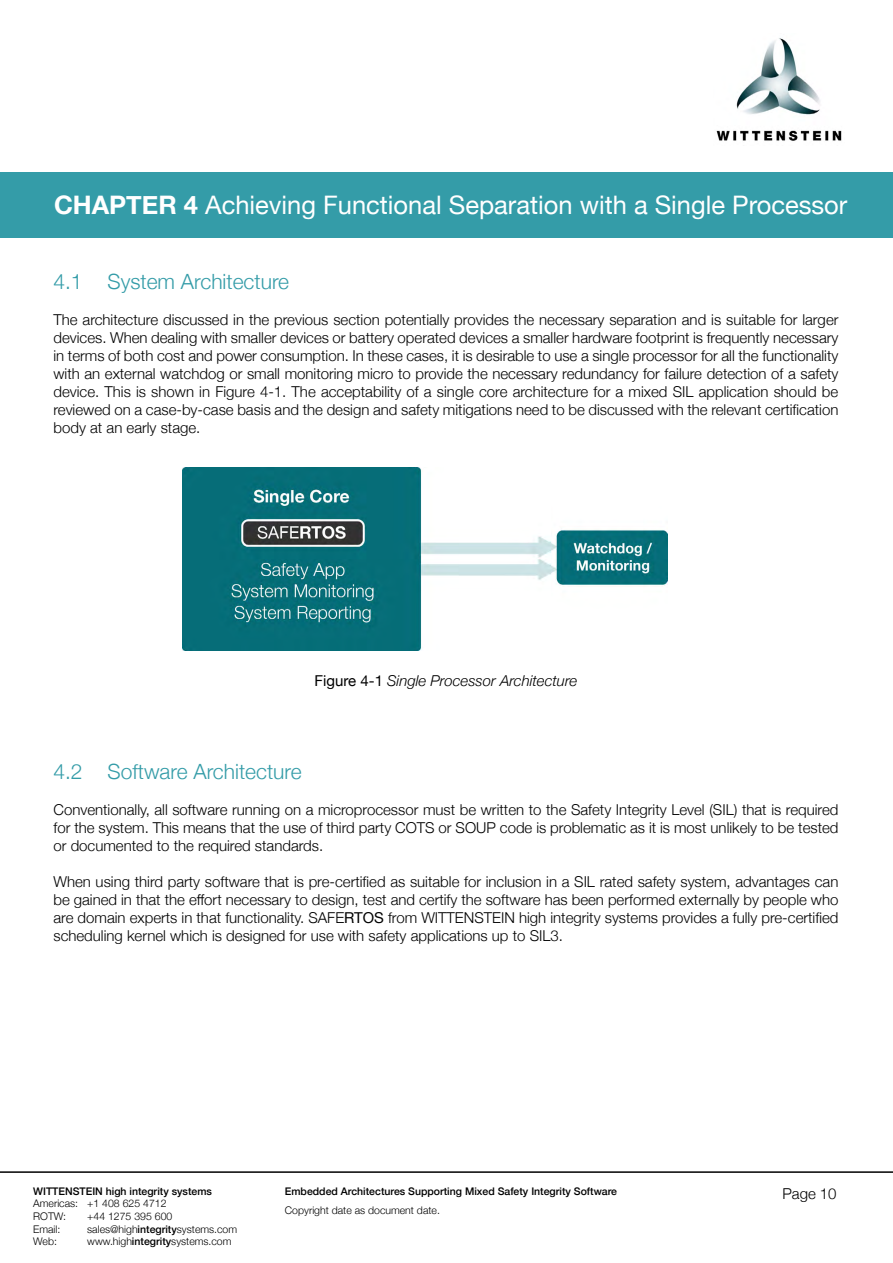
<style>
.page{position:relative;width:893px;height:1263px;background:#fff}
.page>*{position:absolute;margin:0;border:0;box-sizing:border-box;transform-origin:0 0}
.t1{font:25.5px "Helvetica Neue";color:#fff}
.t2{font:300 21px "Helvetica Neue";color:#349ca8}
.t3{font:300 15px/18px "Helvetica Neue";color:#000;text-align:justify}
.t4{font:italic 300 15px "Helvetica Neue";color:#000}
.t5{font:300 10.5px/12.6px "Helvetica Neue";color:#000}
.t6{font:500 10.5px "Helvetica Neue";color:#000}
.s1{font-weight:700}
.s2{font-weight:400;font-style:normal}
.s3{font-weight:400}
.s4{font-weight:500}
</style>
<div class="page">
<div style="left:0;top:173px;width:893px;height:65px;background:#349ca8"></div>
<img style="left:716px;top:38px;width:126px;height:103px">
<hr style="left:0;top:1171px;width:893px;height:2px;background:#000">
<img style="left:183px;top:467px;width:485px;height:184px">
<h1 class="t1" style="left:54px;top:187px;width:795px"><span class="s1">CHAPTER 4</span> Achieving Functional Separation with a Single Processor</h1>
<h2 class="t2" style="left:53px;top:265px;width:237px">4.1 System Architecture</h2>
<p class="t3" style="left:53px;top:310px;width:787px">The architecture discussed in the previous section potentially provides the necessary separation and is suitable for larger devices. When dealing with smaller devices or battery operated devices a smaller hardware footprint is frequently necessary in terms of both cost and power consumption. In these cases, it is desirable to use a single processor for all the functionality with an external watchdog or small monitoring micro to provide the necessary redundancy for failure detection of a safety device. This is shown in Figure 4-1. The acceptability of a single core architecture for a mixed SIL application should be reviewed on a case-by-case basis and the design and safety mitigations need to be discussed with the relevant certification body at an early stage.</p>
<p class="t4" style="left:315px;top:668px;width:264px"><span class="s2">Figure 4-1</span> Single Processor Architecture</p>
<h2 class="t2" style="left:53px;top:755px;width:250px">4.2 Software Architecture</h2>
<p class="t3" style="left:53px;top:800px;width:787px">Conventionally, all software running on a microprocessor must be written to the Safety Integrity Level (SIL) that is required for the system. This means that the use of third party COTS or SOUP code is problematic as it is most unlikely to be tested or documented to the required standards.</p>
<p class="t3" style="left:53px;top:872px;width:786px">When using third party software that is pre-certified as suitable for inclusion in a SIL rated safety system, advantages can be gained in that the effort necessary to design, test and certify the software has been performed externally by people who are domain experts in that functionality. SAFE<span class="s3">RTOS</span> from WITTENSTEIN high integrity systems provides a fully pre-certified scheduling kernel which is designed for use with safety applications up to SIL3.</p>
<p class="t6" style="left:33px;top:1182px;width:180px">WITTENSTEIN high integrity systems</p>
<p class="t5" style="left:33px;top:1196px;width:135px">Americas: +1 408 625 4712<br>ROTW:</p>
<p class="t5" style="left:87px;top:1209px;width:87px">+44 1275 395 600</p>
<p class="t5" style="left:33px;top:1222px;width:29px">Email:</p>
<p class="t5" style="left:87px;top:1222px;width:151px">sales@high<span class="s4">integrity</span>systems.com</p>
<p class="t5" style="left:33px;top:1234px;width:25px">Web:</p>
<p class="t5" style="left:87px;top:1234px;width:146px">www.high<span class="s4">integrity</span>systems.com</p>
<p class="t6" style="left:285px;top:1183px;width:334px">Embedded Architectures Supporting Mixed Safety Integrity Software</p>
<p class="t5" style="left:285px;top:1203px;width:157px">Copyright date as document date.</p>
<p class="t3" style="left:782px;top:1183px;width:56px">Page 10</p>
</div>
